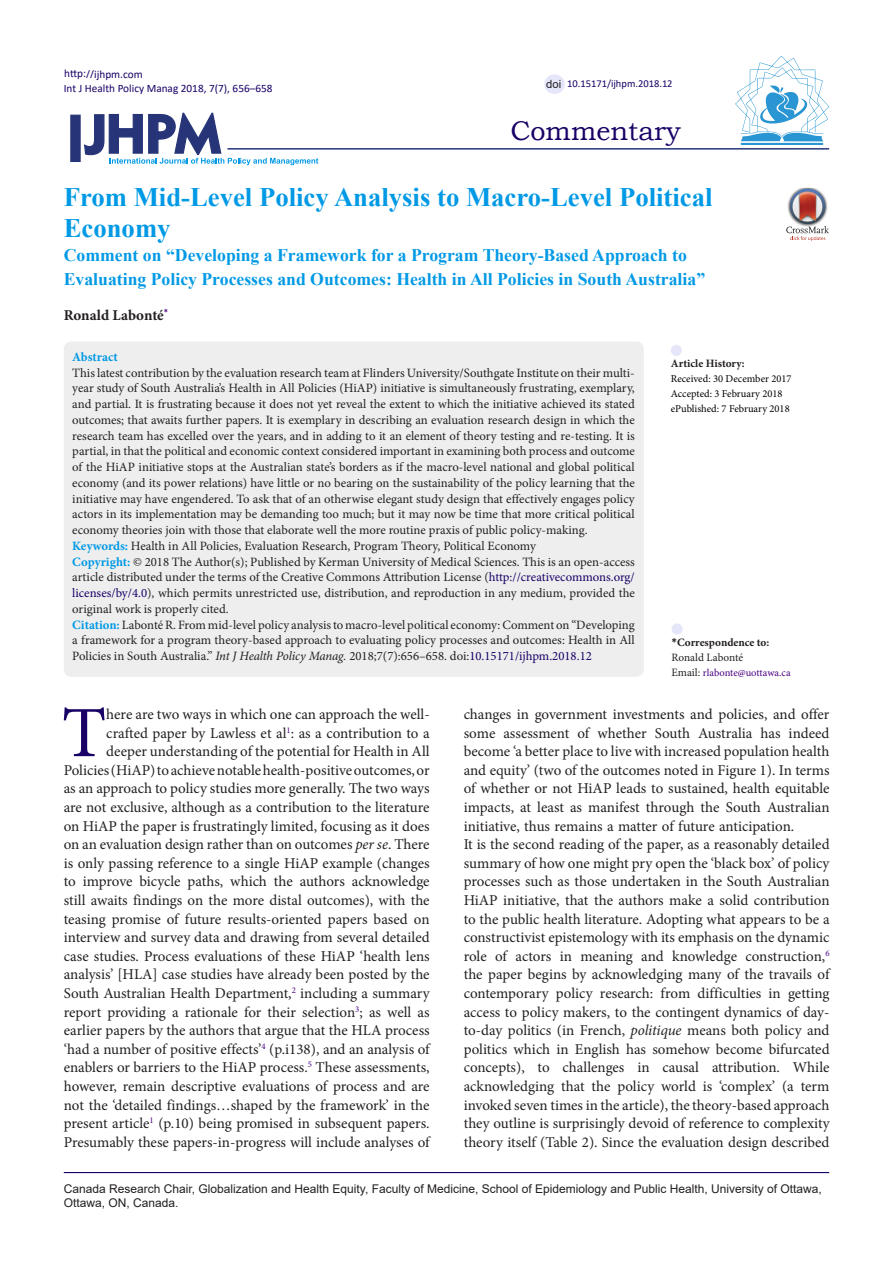
<style>
.page{position:relative;width:893px;height:1263px;background:#fff}
.page>*{position:absolute;margin:0;border:0;box-sizing:border-box;transform-origin:0 0}
.t1{font:72.3px "Minion Pro";color:#190066}
.t2{font:27px "Bookman Old Style";color:#190066}
.Default{font:700 26.7px/31.5px "Times New Roman";color:#0099e5}
.Default-2{font:700 17.7px/24px "Times New Roman";color:#0099e5}
.t3{font:15px/18.6px "Minion Pro";color:#231f20;text-align:justify}
.Default-3{font:700 15px "Minion Pro";letter-spacing:-.005em;color:#231f20}
.t4{font:12.75px/15.8px "Minion Pro";color:#231f20;text-align:justify}
.Default-4{font:700 12.75px "Minion Pro";color:#0099e5}
.t5{font:12px/14.4px "Arial";color:#231f20}
.t6{font:11.25px "Calibri";color:#190066}
.t7{font:700 11.25px "Minion Pro";color:#231f20}
.t8{font:11.25px "Minion Pro";letter-spacing:-.005em;color:#231f20}
.t9{font:11.25px "Arial";color:#231f20}
.t10{font:10.5px "Minion Pro";color:#000}
.t11{font:10.5px "Minion Pro";letter-spacing:-.005em;color:#4b0082}
.t12{font:10.5px "Calibri";color:#190066}
.s1{font-weight:700;color:#0099e5}
.s2{color:#190066}
.s3{font-style:italic}
.s4{font-family:"Calibri"}
.s5{font-size:11.25px;color:#231f20}
</style>
<div class="page">
<svg style="left:84px;top:112px;width:234px;height:53px"></svg>
<div style="left:70px;top:115px;width:11px;height:47px;background:#273578;border:1px solid #273578"></div>
<hr style="left:227px;top:148px;width:602px;height:2px;background:#273578">
<div style="left:64px;top:341px;width:580px;height:336px;background:#eee;border-radius:8px"></div>
<div style="left:672px;top:623px;width:11px;height:11px;background:#e6e6fa;border-radius:50%"></div>
<div style="left:671px;top:345px;width:11px;height:11px;background:#e6e6fa;border-radius:50%"></div>
<hr style="left:64px;top:1172px;width:765px;height:1px;background:#190066">
<hr style="left:741px;top:143px;width:82px;height:2px;background:#2995d2">
<svg style="left:735px;top:56px;width:94px;height:85px"></svg>
<div style="left:544px;top:74px;width:21px;height:20px;background:#e6e6fa;border-radius:50%"></div>
<img style="left:798px;top:188px;width:18px;height:1px">
<svg style="left:786px;top:189px;width:43px;height:52px"></svg>
<p class="t6" style="left:64px;top:66px;width:80px">http://ijhpm.com</p>
<p class="t6" style="left:64px;top:81px;width:210px">Int J Health Policy Manag 2018, 7(7), 656–658</p>
<p class="t9" style="left:546px;top:76px;width:17px">doi</p>
<p class="t12" style="left:567px;top:76px;width:107px">10.15171/ijhpm.2018.12</p>
<p class="t2" style="left:510px;top:113px;width:172px">Commentary</p>
<p class="Default" style="left:64px;top:180px;width:650px">From Mid-Level Policy Analysis to Macro-Level Political<br>Economy</p>
<p class="Default-2" style="left:64px;top:243px;width:643px">Comment on “Developing a Framework for a Program Theory-Based Approach to<br>Evaluating Policy Processes and Outcomes: Health in All Policies in South Australia”</p>
<p class="Default-3" style="left:64px;top:305px;width:106px">Ronald Labonté<sup>*</sup></p>
<p class="Default-4" style="left:72px;top:348px;width:47px">Abstract</p>
<p class="t4" style="left:72px;top:365px;width:564px">This latest contribution by the evaluation research team at Flinders University/Southgate Institute on their multi&shy;year study of South Australia’s Health in All Policies (HiAP) initiative is simultaneously frustrating, exemplary, and partial. It is frustrating because it does not yet reveal the extent to which the initiative achieved its stated outcomes; that awaits further papers. It is exemplary in describing an evaluation research design in which the research team has excelled over the years, and in adding to it an element of theory testing and re-testing. It is partial, in that the political and economic context considered important in examining both process and outcome of the HiAP initiative stops at the Australian state’s borders as if the macro-level national and global political economy (and its power relations) have little or no bearing on the sustainability of the policy learning that the initiative may have engendered. To ask that of an otherwise elegant study design that effectively engages policy actors in its implementation may be demanding too much; but it may now be time that more critical political economy theories join with those that elaborate well the more routine praxis of public policy-making.</p>
<p class="t4" style="left:72px;top:538px;width:465px"><span class="s1">Keywords:</span> Health in All Policies, Evaluation Research, Program Theory, Political Economy</p>
<p class="t4" style="left:72px;top:554px;width:564px"><span class="s1">Copyright:</span> © 2018 The Author(s); Published by Kerman University of Medical Sciences. This is an open-access article distributed under the terms of the Creative Commons Attribution License (<span class="s2">http://creativecommons.org/ licenses/by/4.0</span>), which permits unrestricted use, distribution, and reproduction in any medium, provided the original work is properly cited.</p>
<p class="t4" style="left:72px;top:617px;width:564px"><span class="s1">Citation:</span> Labonté R. From mid-level policy analysis to macro-level political economy: Comment on “Developing a framework for a program theory-based approach to evaluating policy processes and outcomes: Health in All Policies in South Australia.” <span class="s3">Int J Health Policy Manag.</span> 2018;7(7):656–658. doi:<span class="s2">10.15171/ijhpm.2018.12</span></p>
<p class="t7" style="left:671px;top:355px;width:76px">Article History:</p>
<p class="t10" style="left:671px;top:371px;width:122px">Received: 30 December 2017</p>
<p class="t10" style="left:671px;top:386px;width:113px">Accepted: 3 February 2018</p>
<p class="t10" style="left:671px;top:401px;width:120px">ePublished: 7 February 2018</p>
<p class="t7" style="left:671px;top:634px;width:99px"><span class="s4">*</span>Correspondence to:</p>
<p class="t8" style="left:671px;top:650px;width:73px">Ronald Labonté</p>
<p class="t11" style="left:671px;top:665px;width:121px"><span class="s5">Email:</span> rlabonte@uottawa.ca</p>
<p class="t1" style="left:62px;top:685px;width:46px">T</p>
<p class="t3" style="left:64px;top:705px;width:367px;text-align:right">here are two ways in which one can approach the well&shy;crafted paper by Lawless et al<sup>1</sup>: as a contribution to a deeper understanding of the potential for Health in All Policies (HiAP) to achieve notable health-positive outcomes, or as an approach to policy studies more generally. The two ways are not exclusive, although as a contribution to the literature on HiAP the paper is frustratingly limited, focusing as it does on an evaluation design rather than on outcomes <span class="s3">per se</span>. There is only passing reference to a single HiAP example (changes to improve bicycle paths, which the authors acknowledge still awaits findings on the more distal outcomes), with the teasing promise of future results-oriented papers based on interview and survey data and drawing from several detailed case studies. Process evaluations of these HiAP ‘health lens analysis’ [HLA] case studies have already been posted by the South Australian Health Department,<sup>2</sup> including a summary report providing a rationale for their selection<sup>3</sup>; as well as earlier papers by the authors that argue that the HLA process ‘had a number of positive effects’<sup>4</sup> (p.i138), and an analysis of enablers or barriers to the HiAP process.<sup>5</sup> These assessments, however, remain descriptive evaluations of process and are not the ‘detailed findings…shaped by the framework’ in the present article<sup>1</sup> (p.10) being promised in subsequent papers.<br>Presumably these papers-in-progress will include analyses of</p>
<p class="t3" style="left:464px;top:705px;width:367px">changes in government investments and policies, and offer some assessment of whether South Australia has indeed become ‘a better place to live with increased population health and equity’ (two of the outcomes noted in Figure 1). In terms of whether or not HiAP leads to sustained, health equitable impacts, at least as manifest through the South Australian initiative, thus remains a matter of future anticipation.</p>
<p class="t3" style="left:464px;top:835px;width:367px">It is the second reading of the paper, as a reasonably detailed summary of how one might pry open the ‘black box’ of policy processes such as those undertaken in the South Australian HiAP initiative, that the authors make a solid contribution to the public health literature. Adopting what appears to be a constructivist epistemology with its emphasis on the dynamic role of actors in meaning and knowledge construction,<sup>6 </sup>the paper begins by acknowledging many of the travails of contemporary policy research: from difficulties in getting access to policy makers, to the contingent dynamics of day&shy;to-day politics (in French, <span class="s3">politique</span> means both policy and politics which in English has somehow become bifurcated concepts), to challenges in causal attribution. While acknowledging that the policy world is ‘complex’ (a term invoked seven times in the article), the theory-based approach they outline is surprisingly devoid of reference to complexity theory itself (Table 2). Since the evaluation design described</p>
<p class="t5" style="left:64px;top:1181px;width:760px">Canada Research Chair, Globalization and Health Equity, Faculty of Medicine, School of Epidemiology and Public Health, University of Ottawa,<br>Ottawa, ON, Canada.</p>
</div>
